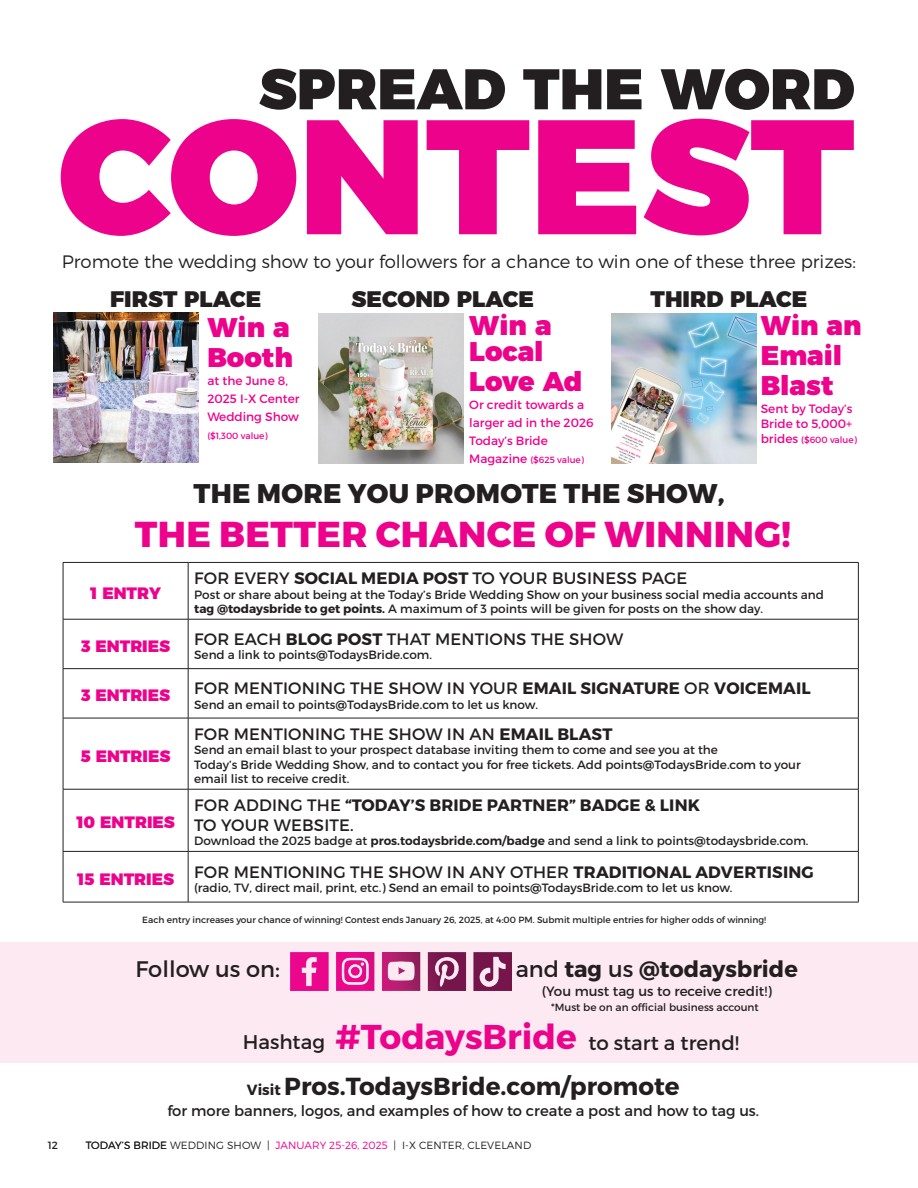
<style>
.page{position:relative;width:918px;height:1188px;background:#fff}
.page>*{position:absolute;margin:0;border:0;box-sizing:border-box;transform-origin:0 0}
.t1{font:900 162.75px "Montserrat";color:#ed028c}
.t2{font:900 57.15px "Montserrat";color:#231f20}
.t3{font:800 36px "Montserrat";letter-spacing:.01em;color:#ed028c}
.t4{font:900 27px/30px "Montserrat";color:#ed028c}
.t5{font:800 27px "Montserrat";letter-spacing:.01em;color:#231f20}
.t6{font:700 24.6px "Montserrat";color:#231f20}
.t7{font:900 22.5px "Montserrat";color:#231f20}
.t8{font:700 22.5px "Montserrat";color:#231f20}
.t9{font:22.5px "Montserrat";color:#231f20}
.t10{font:19.8px "Montserrat";color:#231f20}
.t11{font:300 18px "Montserrat";color:#231f20}
.t12{font:16.5px "Montserrat";letter-spacing:.01em;color:#231f20}
.t13{font:700 16.5px/19.8px "Montserrat";letter-spacing:.01em;color:#231f20}
.t14{font:900 16.5px "Montserrat";color:#ed028c}
.t15{font:14.7px "Montserrat";color:#231f20}
.t16{font:13.5px "Montserrat";color:#231f20}
.t17{font:12.15px/18px "Montserrat";color:#ed028c}
.t18{font:12px/14.4px "Montserrat";color:#231f20}
.t19{font:300 10.5px "Montserrat";letter-spacing:.01em;color:#231f20}
.t20{font:10.5px "Montserrat";color:#231f20}
.t21{font:9px "Montserrat";color:#231f20}
.t22{font:9px "Montserrat";color:#ed028c}
.s1{font-size:12.15px}
.s2{font-weight:700}
.s3{font-weight:400}
.s4{font-weight:600}
.s5{font-weight:900;color:#ed028c}
.s6{font-weight:700;font-size:34.35px;color:#ed028c}
.s7{font-size:14.7px}
.s8{color:#ed028c}
</style>
<div class="page">
<div style="left:0;top:942px;width:918px;height:121px;background:#fce9f1"></div>
<svg style="left:64px;top:563px;width:794px;height:339px"></svg>
<svg style="left:64px;top:620px;width:794px;height:48px"></svg>
<hr style="left:188px;top:563px;width:1px;height:56px;background:#231f20">
<hr style="left:188px;top:619px;width:1px;height:49px;background:#231f20">
<hr style="left:188px;top:669px;width:1px;height:49px;background:#231f20">
<hr style="left:188px;top:718px;width:1px;height:71px;background:#231f20">
<hr style="left:188px;top:789px;width:1px;height:62px;background:#231f20">
<hr style="left:188px;top:852px;width:1px;height:50px;background:#231f20">
<hr style="left:63px;top:562px;width:125px;height:1px;background:#231f20">
<hr style="left:63px;top:563px;width:1px;height:56px;background:#231f20">
<hr style="left:188px;top:562px;width:671px;height:1px;background:#231f20">
<hr style="left:858px;top:563px;width:1px;height:56px;background:#231f20">
<hr style="left:63px;top:619px;width:125px;height:1px;background:#231f20">
<hr style="left:63px;top:619px;width:1px;height:49px;background:#231f20">
<hr style="left:188px;top:619px;width:671px;height:1px;background:#231f20">
<hr style="left:858px;top:619px;width:1px;height:49px;background:#231f20">
<hr style="left:63px;top:668px;width:125px;height:1px;background:#231f20">
<hr style="left:63px;top:669px;width:1px;height:49px;background:#231f20">
<hr style="left:188px;top:668px;width:671px;height:1px;background:#231f20">
<hr style="left:858px;top:669px;width:1px;height:49px;background:#231f20">
<hr style="left:63px;top:718px;width:125px;height:1px;background:#231f20">
<hr style="left:63px;top:718px;width:1px;height:71px;background:#231f20">
<hr style="left:188px;top:718px;width:671px;height:1px;background:#231f20">
<hr style="left:858px;top:718px;width:1px;height:71px;background:#231f20">
<hr style="left:63px;top:789px;width:125px;height:1px;background:#231f20">
<hr style="left:63px;top:789px;width:1px;height:62px;background:#231f20">
<hr style="left:188px;top:789px;width:671px;height:1px;background:#231f20">
<hr style="left:858px;top:789px;width:1px;height:62px;background:#231f20">
<hr style="left:63px;top:851px;width:125px;height:1px;background:#231f20">
<hr style="left:63px;top:852px;width:1px;height:50px;background:#231f20">
<hr style="left:188px;top:851px;width:671px;height:1px;background:#231f20">
<hr style="left:858px;top:852px;width:1px;height:50px;background:#231f20">
<hr style="left:63px;top:902px;width:125px;height:1px;background:#231f20">
<hr style="left:188px;top:902px;width:671px;height:1px;background:#231f20">
<img style="left:290px;top:952px;width:222px;height:39px">
<img style="left:318px;top:314px;width:145px;height:150px">
<img style="left:611px;top:314px;width:145px;height:150px">
<img style="left:54px;top:313px;width:145px;height:150px">
<h2 class="t2" style="left:259px;top:41px;width:598px">SPREAD THE WORD</h2>
<h1 class="t1" style="left:58px;top:39px;width:798px">CONTEST</h1>
<h3 class="t11" style="left:62px;top:251px;width:796px">Promote the wedding show to your followers for a chance to win one of these three prizes:</h3>
<h3 class="t7" style="left:110px;top:280px;width:153px">FIRST PLACE</h3>
<h3 class="t7" style="left:352px;top:280px;width:184px">SECOND PLACE</h3>
<h3 class="t7" style="left:651px;top:280px;width:158px">THIRD PLACE</h3>
<h3 class="t4" style="left:207px;top:310px;width:87px">Win a<br>Booth</h3>
<p class="t17" style="left:207px;top:371px;width:94px">at the June 8,<br>2025 I-X Center<br>Wedding Show</p>
<p class="t22" style="left:207px;top:430px;width:62px">($1,300 value)</p>
<h3 class="t4" style="left:469px;top:311px;width:84px;line-height:25.5px">Win a<br>Local</h3>
<h3 class="t4" style="left:469px;top:364px;width:115px">Love Ad</h3>
<p class="t17" style="left:469px;top:395px;width:126px">Or credit towards a larger ad in the 2026<br>Today’s Bride</p>
<p class="t22" style="left:469px;top:454px;width:116px"><span class="s1">Magazine</span> ($625 value)</p>
<h3 class="t4" style="left:761px;top:308px;width:102px">Win an<br>Email<br>Blast</h3>
<p class="t17" style="left:761px;top:401px;width:93px;line-height:15px">Sent by Today’s<br>Bride to 5,000+</p>
<p class="t22" style="left:761px;top:434px;width:98px"><span class="s1">brides</span> ($600 value)</p>
<h3 class="t5" style="left:194px;top:477px;width:533px">THE MORE YOU PROMOTE THE SHOW,</h3>
<h3 class="t3" style="left:135px;top:511px;width:658px">THE BETTER CHANCE OF WINNING!</h3>
<h3 class="t14" style="left:90px;top:579px;width:72px">1 ENTRY</h3>
<h3 class="t14" style="left:81px;top:632px;width:91px">3 ENTRIES</h3>
<h3 class="t14" style="left:81px;top:682px;width:91px">3 ENTRIES</h3>
<h3 class="t14" style="left:81px;top:742px;width:91px">5 ENTRIES</h3>
<h3 class="t12" style="left:194px;top:568px;width:495px">FOR EVERY <span class="s2">SOCIAL MEDIA POST</span> TO YOUR BUSINESS PAGE</h3>
<p class="t18" style="left:194px;top:587px;width:631px">Post or share about being at the Today’s Bride Wedding Show on your business social media accounts and <span class="s2">tag @todaysbride to get points.</span> A maximum of 3 points will be given for posts on the show day.</p>
<h3 class="t12" style="left:194px;top:629px;width:431px">FOR EACH <span class="s2">BLOG POST</span> THAT MENTIONS THE SHOW</h3>
<p class="t18" style="left:194px;top:648px;width:239px">Send a link to points@TodaysBride.com.</p>
<h3 class="t12" style="left:194px;top:678px;width:618px">FOR MENTIONING THE SHOW IN YOUR <span class="s2">EMAIL SIGNATURE</span> OR <span class="s2">VOICEMAIL</span></h3>
<p class="t18" style="left:194px;top:697px;width:345px">Send an email to points@TodaysBride.com to let us know.</p>
<h3 class="t12" style="left:194px;top:724px;width:420px">FOR MENTIONING THE SHOW IN AN <span class="s2">EMAIL BLAST</span></h3>
<p class="t18" style="left:194px;top:743px;width:608px">Send an email blast to your prospect database inviting them to come and see you at the<br>Today’s Bride Wedding Show, and to contact you for free tickets. Add points@TodaysBride.com to your email list to receive credit.</p>
<h3 class="t13" style="left:194px;top:796px;width:507px"><span class="s3">FOR ADDING THE</span> “TODAY’S BRIDE PARTNER” BADGE &amp; LINK<br><span class="s3">TO YOUR WEBSITE.</span></h3>
<p class="t18" style="left:194px;top:834px;width:616px">Download the 2025 badge at <span class="s4">pros.todaysbride.com/badge</span> and send a link to points@todaysbride.com.</p>
<h3 class="t12" style="left:77px;top:862px;width:738px"><span class="s5">15 ENTRIES</span> FOR MENTIONING THE SHOW IN ANY OTHER <span class="s2">TRADITIONAL ADVERTISING</span></h3>
<p class="t18" style="left:194px;top:880px;width:540px">(radio, TV, direct mail, print, etc.) Send an email to points@TodaysBride.com to let us know.</p>
<h3 class="t14" style="left:76px;top:809px;width:100px">10 ENTRIES</h3>
<p class="t21" style="left:142px;top:915px;width:625px">Each entry increases your chance of winning! Contest ends January 26, 2025, at 4:00 PM. Submit multiple entries for higher odds of winning!</p>
<h3 class="t9" style="left:135px;top:955px;width:146px">Follow us on:</h3>
<h3 class="t8" style="left:516px;top:955px;width:284px"><span class="s3">and</span> tag <span class="s3">us</span> @todaysbride</h3>
<p class="t16" style="left:542px;top:983px;width:232px">(You must tag us to receive credit!)</p>
<p class="t20" style="left:551px;top:1001px;width:209px">*Must be on an official business account</p>
<h3 class="t10" style="left:243px;top:1030px;width:498px">Hashtag <span class="s6">#TodaysBride</span> to start a trend!</h3>
<h3 class="t6" style="left:247px;top:1071px;width:434px"><span class="s7">Visit</span> Pros.TodaysBride.com/promote</h3>
<p class="t15" style="left:167px;top:1102px;width:593px">for more banners, logos, and examples of how to create a post and how to tag us.</p>
<p class="t20" style="left:48px;top:1138px;width:12px">12</p>
<p class="t19" style="left:86px;top:1139px;width:447px">TODAY’S BRIDE WEDDING SHOW | <span class="s8">JANUARY 25-26, 2025</span> | I-X CENTER, CLEVELAND</p>
</div>
